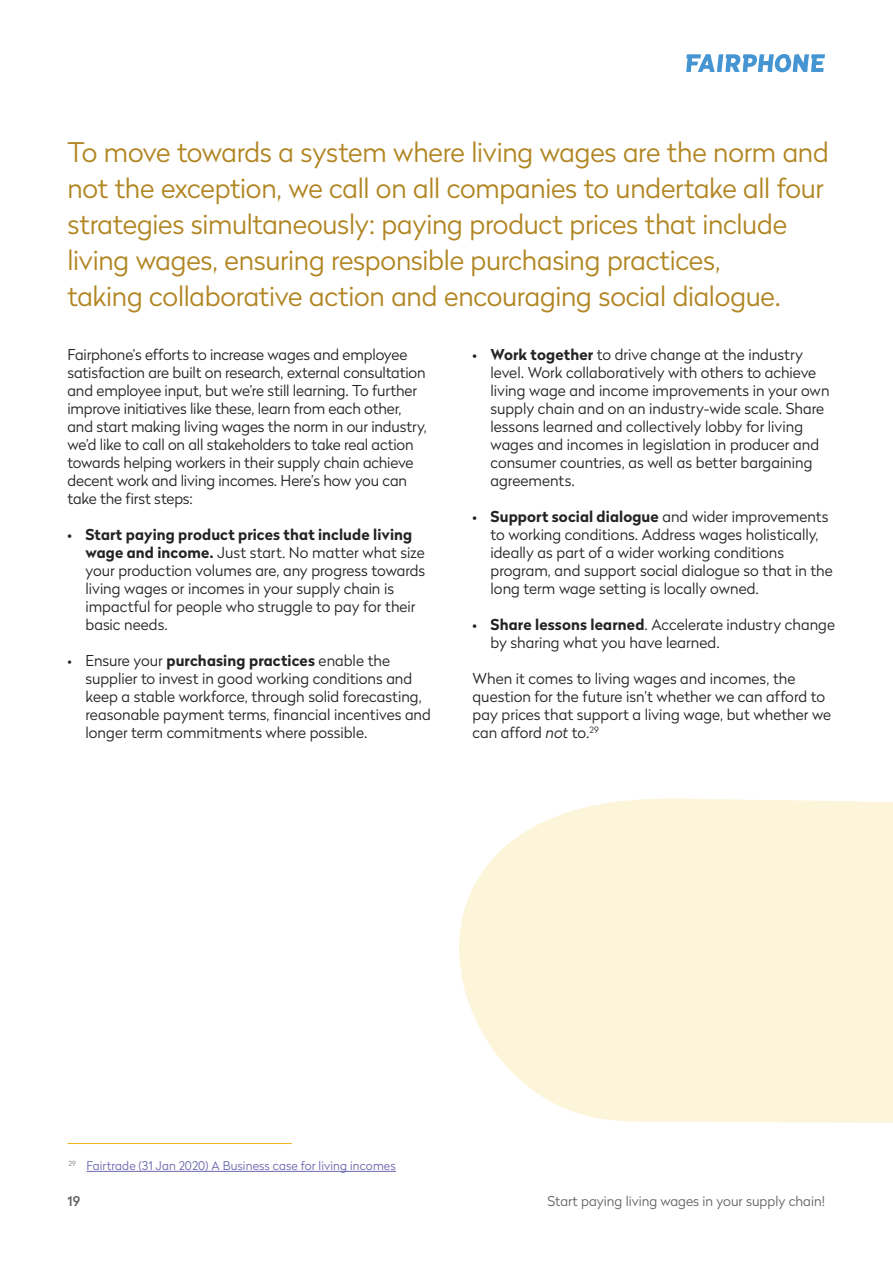
<style>
.page{position:relative;width:893px;height:1263px;background:#fff}
.page>*{position:absolute;margin:0;border:0;box-sizing:border-box;transform-origin:0 0}
.t1{font:300 27px/36px "Radikal";letter-spacing:-.01em;color:#b18521}
.t2{font:300 15px/18px "Radikal";color:#232323}
.t3{font:300 13.5px "Radikal";color:#636466}
.t4{font:500 13.5px "Radikal";color:#636466}
.t5{font:300 12px "Radikal";letter-spacing:.01em;color:#6b66ae}
.s1{font-weight:700}
.s2{font-style:italic}
</style>
<div class="page">
<svg style="left:686px;top:54px;width:139px;height:18px"></svg>
<svg style="left:459px;top:798px;width:434px;height:325px;background:#fcf6dd"></svg>
<hr style="left:86px;top:1171px;width:310px;height:1px;background:#6b66ae">
<hr style="left:68px;top:1143px;width:224px;height:1px;background:#f1b31b">
<p class="t1" style="left:68px;top:133px;width:763px">To move towards a system where living wages are the norm and not the exception, we call on all companies to undertake all four strategies simultaneously: paying product prices that include living wages, ensuring responsible purchasing practices,<br>taking collaborative action and encouraging social dialogue.</p>
<p class="t2" style="left:68px;top:345px;width:361px">Fairphone’s efforts to increase wages and employee satisfaction are built on research, external consultation and employee input, but we’re still learning. To further improve initiatives like these, learn from each other, and start making living wages the norm in our industry, we’d like to call on all stakeholders to take real action towards helping workers in their supply chain achieve decent work and living incomes. Here’s how you can take the first steps:</p>
<p class="t2" style="left:86px;top:525px;width:341px;text-indent:-18px"><span class="s1">• Start paying product prices that include living wage and income.</span> Just start. No matter what size your production volumes are, any progress towards living wages or incomes in your supply chain is impactful for people who struggle to pay for their basic needs.</p>
<p class="t2" style="left:85px;top:651px;width:347px;text-indent:-18px">• Ensure your <span class="s1">purchasing practices</span> enable the supplier to invest in good working conditions and keep a stable workforce, through solid forecasting, reasonable payment terms, financial incentives and longer term commitments where possible.</p>
<p class="t2" style="left:490px;top:345px;width:340px;text-indent:-18px"><span class="s1">• Work together</span> to drive change at the industry level. Work collaboratively with others to achieve living wage and income improvements in your own supply chain and on an industry-wide scale. Share lessons learned and collectively lobby for living wages and incomes in legislation in producer and consumer countries, as well as better bargaining agreements.</p>
<p class="t2" style="left:490px;top:507px;width:344px;text-indent:-18px"><span class="s1">• Support social dialogue</span> and wider improvements to working conditions. Address wages holistically, ideally as part of a wider working conditions program, and support social dialogue so that in the long term wage setting is locally owned.</p>
<p class="t2" style="left:490px;top:615px;width:346px;text-indent:-18px"><span class="s1">• Share lessons learned</span>. Accelerate industry change by sharing what you have learned.</p>
<p class="t2" style="left:472px;top:669px;width:360px">When it comes to living wages and incomes, the question for the future isn’t whether we can afford to pay prices that support a living wage, but whether we can afford <span class="s2">not</span> to.<sup>29</sup></p>
<p class="t5" style="left:68px;top:1157px;width:329px"><sup>29</sup> Fairtrade (31 Jan 2020) A Business case for living incomes</p>
<p class="t4" style="left:68px;top:1191px;width:14px">19</p>
<p class="t3" style="left:547px;top:1192px;width:279px">Start paying living wages in your supply chain!</p>
</div>
